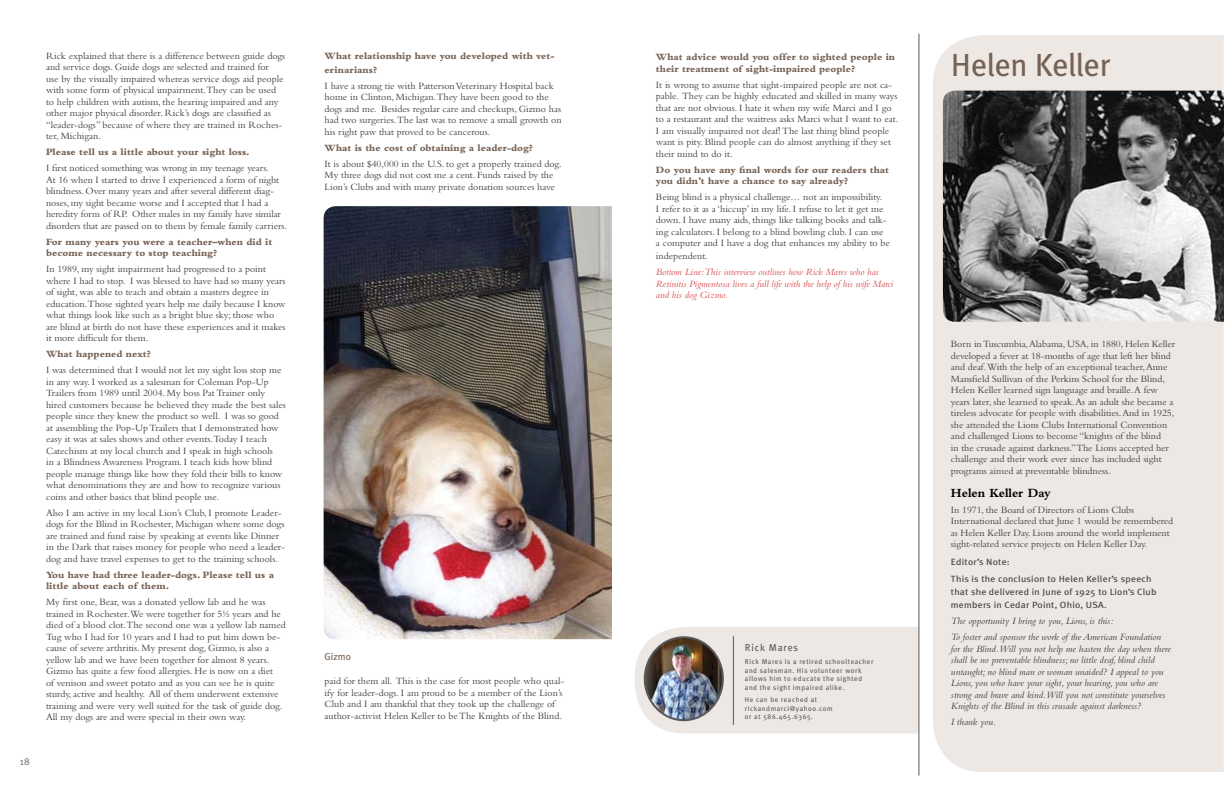
<style>
.page{position:relative;width:1224px;height:792px;background:#fff}
.page>*{position:absolute;margin:0;border:0;box-sizing:border-box;transform-origin:0 0}
.t1{font:32px "Meta Plus";letter-spacing:-.015em;color:#766254}
.t2{font:700 13px "Bembo";color:#000}
.t3{font:10px/11.5px "Bembo";color:#414042}
.t4{font:800 10px/11.5px "Bembo";color:#766254}
.t5{font:italic 10px/11.5px "Bembo";color:#414042}
.t6{font:italic 10px/11.5px "Bembo";color:#da4e52}
.t7{font:10px "Meta Plus";letter-spacing:.08em;color:#58595b}
.t8{font:10px "Meta Plus";color:#766254}
.t9{font:10px "Meta Plus";color:#77787b}
.t10{font:9px/17.5px "Meta Plus";letter-spacing:.02em;color:#414042;scale:1.1 1}
.t11{font:7px/8.4px "Meta Plus";letter-spacing:.08em;color:#58595b}
</style>
<div class="page">
<div style="left:933px;top:35px;width:291px;height:737px;background:#eee8e4"></div>
<div style="left:635px;top:627px;width:283px;height:107px;background:#eee8e4"></div>
<img style="left:645px;top:637px;width:78px;height:83px">
<div style="left:644px;top:636px;width:80px;height:85px;border:2px solid #58595b;border-radius:50%"></div>
<hr style="left:733px;top:636px;width:1px;height:89px;background:#58595b">
<hr style="left:918px;top:34px;width:1px;height:742px;background:#58595b">
<img style="left:943px;top:91px;width:281px;height:231px">
<img style="left:324px;top:206px;width:288px;height:433px">
<p class="t9" style="left:20px;top:755px;width:11px">18</p>
<p class="t3" style="left:46px;top:50px;width:240px">Rick explained that there is a difference between guide dogs and service dogs. Guide dogs are selected and trained for<br>use by the visually impaired whereas service dogs aid people with some form of physical impairment.They can be used to help children with autism, the hearing impaired and any other major physical disorder. Rick’s dogs are classified as “leader-dogs” because of where they are trained in Roches&shy;ter, Michigan.</p>
<p class="t4" style="left:46px;top:146px;width:205px">Please tell us a little about your sight loss.</p>
<p class="t3" style="left:46px;top:162px;width:243px">I first noticed something was wrong in my teenage years.<br>At 16 when I started to drive I experienced a form of night blindness. Over many years and after several different diag&shy;noses, my sight became worse and I accepted that I had a heredity form of RP. Other males in my family have similar disorders that are passed on to them by female family carriers.</p>
<p class="t4" style="left:46px;top:236px;width:228px">For many years you were a teacher–when did it become necessary to stop teaching?</p>
<p class="t3" style="left:46px;top:263px;width:241px">In 1989, my sight impairment had progressed to a point where I had to stop. I was blessed to have had so many years of sight, was able to teach and obtain a masters degree in education.Those sighted years help me daily because I know what things look like such as a bright blue sky; those who are blind at birth do not have these experiences and it makes it more difficult for them.</p>
<p class="t4" style="left:46px;top:348px;width:106px">What happened next?</p>
<p class="t3" style="left:46px;top:364px;width:241px">I was determined that I would not let my sight loss stop me in any way. I worked as a salesman for Coleman Pop-Up Trailers from 1989 until 2004. My boss Pat Trainer only hired customers because he believed they made the best sales people since they knew the product so well. I was so good at assembling the Pop-Up Trailers that I demonstrated how easy it was at sales shows and other events.Today I teach Catechism at my local church and I speak in high schools<br>in a Blindness Awareness Program. I teach kids how blind people manage things like how they fold their bills to know what denominations they are and how to recognize various coins and other basics that blind people use.</p>
<p class="t3" style="left:46px;top:507px;width:241px">Also I am active in my local Lion’s Club, I promote Leader&shy;dogs for the Blind in Rochester, Michigan where some dogs are trained and fund raise by speaking at events like Dinner in the Dark that raises money for people who need a leader&shy;dog and have travel expenses to get to the training schools.</p>
<p class="t4" style="left:46px;top:569px;width:229px">You have had three leader-dogs. Please tell us a little about each of them.</p>
<p class="t3" style="left:46px;top:596px;width:241px">My first one, Bear, was a donated yellow lab and he was trained in Rochester.We were together for 5½ years and he died of a blood clot.The second one was a yellow lab named Tug who I had for 10 years and I had to put him down be&shy;cause of severe arthritis. My present dog, Gizmo, is also a yellow lab and we have been together for almost 8 years.<br>Gizmo has quite a few food allergies. He is now on a diet<br>of venison and sweet potato and as you can see he is quite sturdy, active and healthy. All of them underwent extensive training and were very well suited for the task of guide dog.<br>All my dogs are and were special in their own way.</p>
<p class="t4" style="left:325px;top:49px;width:232px;line-height:14px">What relationship have you developed with vet&shy;erinarians?</p>
<p class="t3" style="left:325px;top:80px;width:238px">I have a strong tie with Patterson Veterinary Hospital back home in Clinton, Michigan.They have been good to the dogs and me. Besides regular care and checkups, Gizmo has had two surgeries.The last was to remove a small growth on his right paw that proved to be cancerous.</p>
<p class="t4" style="left:325px;top:142px;width:210px">What is the cost of obtaining a leader-dog?</p>
<p class="t3" style="left:325px;top:158px;width:239px">It is about $40,000 in the U.S. to get a properly trained dog.<br>My three dogs did not cost me a cent. Funds raised by the<br>Lion’s Clubs and with many private donation sources have</p>
<p class="t8" style="left:325px;top:651px;width:28px">Gizmo</p>
<p class="t3" style="left:325px;top:675px;width:241px">paid for them all. This is the case for most people who qual&shy;ify for leader-dogs. I am proud to be a member of the Lion’s Club and I am thankful that they took up the challenge of author-activist Helen Keller to be The Knights of the Blind.</p>
<p class="t4" style="left:656px;top:51px;width:241px">What advice would you offer to sighted people in their treatment of sight-impaired people?</p>
<p class="t3" style="left:656px;top:79px;width:244px">It is wrong to assume that sight-impaired people are not ca&shy;pable. They can be highly educated and skilled in many ways that are not obvious. I hate it when my wife Marci and I go to a restaurant and the waitress asks Marci what I want to eat.<br>I am visually impaired not deaf! The last thing blind people want is pity. Blind people can do almost anything if they set their mind to do it.</p>
<p class="t4" style="left:656px;top:164px;width:235px">Do you have any final words for our readers that you didn’t have a chance to say already?</p>
<p class="t3" style="left:656px;top:191px;width:236px">Being blind is a physical challenge… not an impossibility.<br>I refer to it as a ‘hiccup’ in my life. I refuse to let it get me down. I have many aids, things like talking books and talk&shy;ing calculators. I belong to a blind bowling club. I can use a computer and I have a dog that enhances my ability to be</p>
<p class="t3" style="left:656px;top:250px;width:53px">independent.</p>
<p class="t6" style="left:656px;top:266px;width:239px">Bottom Line: This interview outlines how Rick Mares who has<br>Retinitis Pigmentosa lives a full life with the help of his wife Marci and his dog Gizmo.</p>
<p class="t7" style="left:745px;top:642px;width:55px">Rick Mares</p>
<p class="t11" style="left:745px;top:658px;width:130px">Rick Mares is a retired schoolteacher and salesman. His volunteer work allows him to educate the sighted and the sight impaired alike.</p>
<p class="t11" style="left:745px;top:696px;width:89px">He can be reached at rickandmarci@yahoo.com or at 586.465.6365.</p>
<h1 class="t1" style="left:951px;top:47px;width:161px">Helen Keller</h1>
<p class="t3" style="left:951px;top:338px;width:226px">Born in Tuscumbia, Alabama, USA, in 1880, Helen Keller developed a fever at 18-months of age that left her blind and deaf.With the help of an exceptional teacher, Anne Mansfield Sullivan of the Perkins School for the Blind, Helen Keller learned sign language and braille. A few years later, she learned to speak. As an adult she became a tireless advocate for people with disabilities. And in 1925, she attended the Lions Clubs International Convention and challenged Lions to become “knights of the blind<br>in the crusade against darkness.” The Lions accepted her challenge and their work ever since has included sight programs aimed at preventable blindness.</p>
<h2 class="t2" style="left:951px;top:485px;width:102px">Helen Keller Day</h2>
<p class="t3" style="left:951px;top:504px;width:224px">In 1971, the Board of Directors of Lions Clubs International declared that June 1 would be remembered as Helen Keller Day. Lions around the world implement sight-related service projects on Helen Keller Day.</p>
<p class="t10" style="left:951px;top:553px;width:184px">Editor’s Note:<br>This is the conclusion to Helen Keller’s speech</p>
<p class="t10" style="left:951px;top:585px;width:188px;line-height:13px">that she delivered in June of 1925 to Lion’s Club members in Cedar Point, Ohio, USA.</p>
<p class="t5" style="left:951px;top:613px;width:212px;line-height:16px">The opportunity I bring to you, Lions, is this:<br>To foster and sponsor the work of the American Foundation</p>
<p class="t5" style="left:951px;top:643px;width:221px">for the Blind. Will you not help me hasten the day when there shall be no preventable blindness; no little deaf, blind child untaught; no blind man or woman unaided? I appeal to you Lions, you who have your sight, your hearing, you who are strong and brave and kind. Will you not constitute yourselves Knights of the Blind in this crusade against darkness?</p>
<p class="t5" style="left:951px;top:716px;width:47px">I thank you.</p>
</div>
